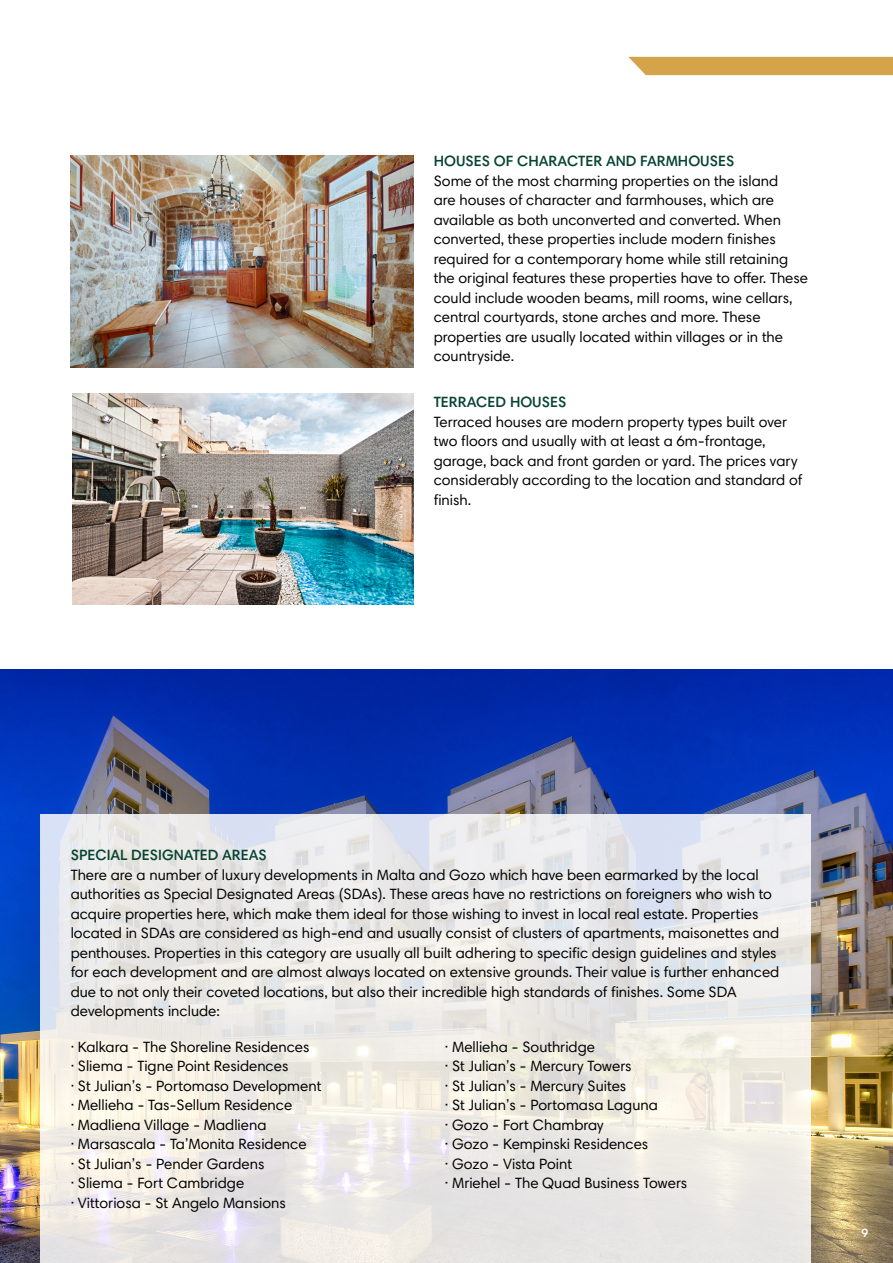
<style>
.page{position:relative;width:893px;height:1263px;background:#fff}
.page>*{position:absolute;margin:0;border:0;box-sizing:border-box;transform-origin:0 0}
.t1{font:15px/19.5px "Harmonia Sans Pro Cyr";color:#000}
.t2{font:15px/19.5px "Harmonia Sans Pro Cyr";color:#030102}
.t3{font:600 15px "Harmonia Sans Pro Cyr";color:#074432}
.t4{font:600 12px "Harmonia Sans Pro Cyr";color:#fff}
</style>
<div class="page">
<div style="left:628px;top:57px;width:265px;height:18px;background:#d4a34a"></div>
<img style="left:71px;top:156px;width:342px;height:211px">
<img style="left:73px;top:393px;width:340px;height:211px">
<img style="left:0;top:669px;width:893px;height:594px">
<svg style="left:40px;top:814px;width:771px;height:449px;background:#ebe9e7"></svg>
<p class="t3" style="left:434px;top:152px;width:302px">HOUSES OF CHARACTER AND FARMHOUSES</p>
<p class="t2" style="left:434px;top:171px;width:376px">Some of the most charming properties on the island<br>are houses of character and farmhouses, which are available as both unconverted and converted. When converted, these properties include modern finishes required for a contemporary home while still retaining the original features these properties have to offer. These could include wooden beams, mill rooms, wine cellars, central courtyards, stone arches and more. These properties are usually located within villages or in the countryside.</p>
<p class="t3" style="left:434px;top:393px;width:134px">TERRACED HOUSES</p>
<p class="t2" style="left:434px;top:412px;width:370px">Terraced houses are modern property types built over two floors and usually with at least a 6m-frontage, garage, back and front garden or yard. The prices vary considerably according to the location and standard of finish.</p>
<p class="t3" style="left:71px;top:845px;width:198px">SPECIAL DESIGNATED AREAS</p>
<p class="t1" style="left:71px;top:864px;width:710px">There are a number of luxury developments in Malta and Gozo which have been earmarked by the local authorities as Special Designated Areas (SDAs). These areas have no restrictions on foreigners who wish to acquire properties here, which make them ideal for those wishing to invest in local real estate. Properties located in SDAs are considered as high-end and usually consist of clusters of apartments, maisonettes and penthouses. Properties in this category are usually all built adhering to specific design guidelines and styles for each development and are almost always located on extensive grounds. Their value is further enhanced due to not only their coveted locations, but also their incredible high standards of finishes. Some SDA developments include:</p>
<p class="t1" style="left:71px;top:1037px;width:240px">· Kalkara - The Shoreline Residences</p>
<p class="t1" style="left:71px;top:1056px;width:219px">· Sliema - Tigne Point Residences</p>
<p class="t1" style="left:71px;top:1076px;width:252px">· St Julian’s - Portomaso Development</p>
<p class="t1" style="left:71px;top:1095px;width:223px">· Mellieha - Tas-Sellum Residence</p>
<p class="t1" style="left:71px;top:1115px;width:197px">· Madliena Village - Madliena</p>
<p class="t1" style="left:71px;top:1134px;width:237px">· Marsascala - Ta’Monita Residence</p>
<p class="t1" style="left:71px;top:1154px;width:195px">· St Julian’s - Pender Gardens</p>
<p class="t1" style="left:71px;top:1173px;width:175px">· Sliema - Fort Cambridge</p>
<p class="t1" style="left:71px;top:1193px;width:217px">· Vittoriosa - St Angelo Mansions</p>
<p class="t1" style="left:445px;top:1037px;width:152px">· Mellieha - Southridge</p>
<p class="t1" style="left:445px;top:1056px;width:188px">· St Julian’s - Mercury Towers</p>
<p class="t1" style="left:445px;top:1076px;width:183px">· St Julian’s - Mercury Suites</p>
<p class="t1" style="left:445px;top:1095px;width:214px">· St Julian’s - Portomasa Laguna</p>
<p class="t1" style="left:445px;top:1115px;width:160px">· Gozo - Fort Chambray</p>
<p class="t1" style="left:445px;top:1134px;width:205px">· Gozo - Kempinski Residences</p>
<p class="t1" style="left:445px;top:1154px;width:129px">· Gozo - Vista Point</p>
<p class="t1" style="left:445px;top:1173px;width:244px">· Mriehel - The Quad Business Towers</p>
<p class="t4" style="left:862px;top:1225px;width:8px">9</p>
</div>
